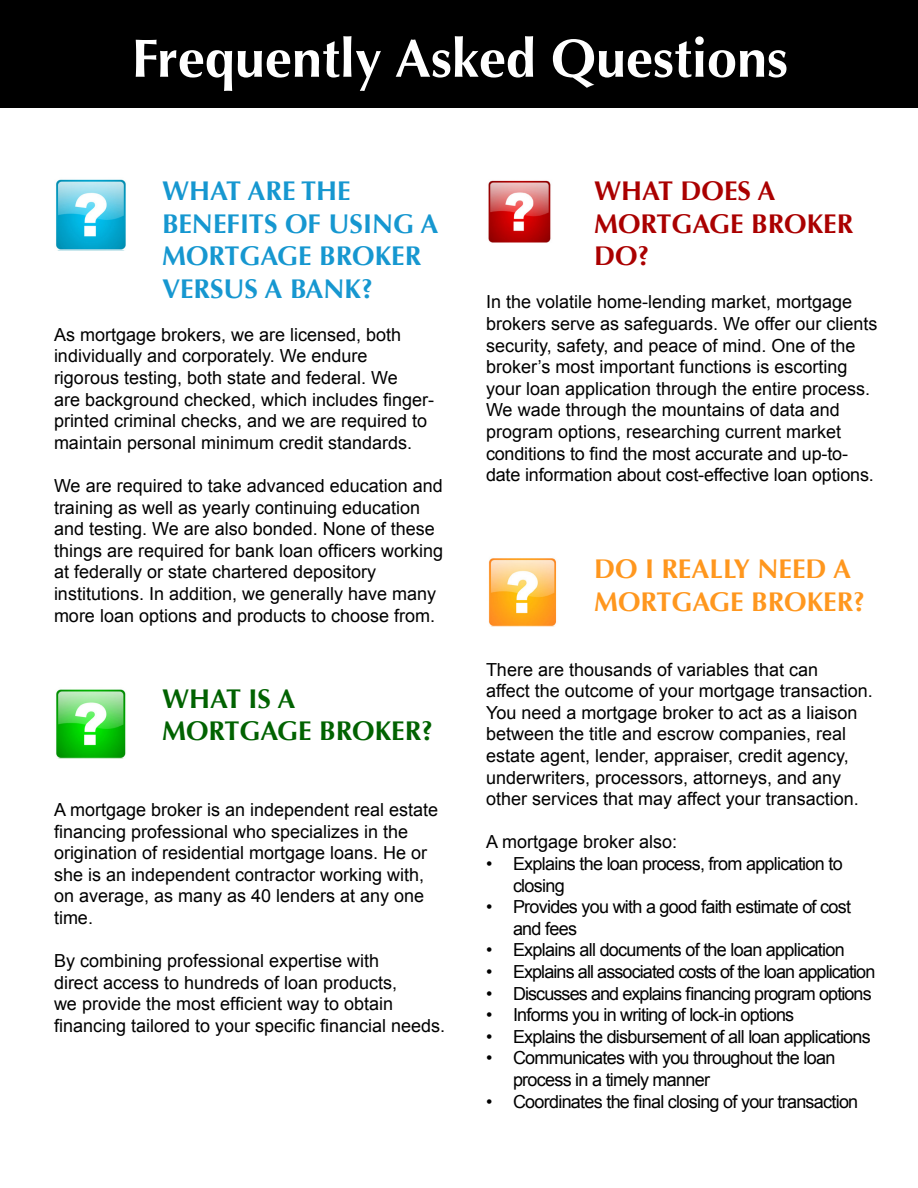
<style>
.page{position:relative;width:918px;height:1188px;background:#fff}
.page>*{position:absolute;margin:0;border:0;box-sizing:border-box;transform-origin:0 0}
.t1{font:700 54px "Optima";color:#fff}
.t2{font:700 27px/32.4px "Optima";color:#1697d0}
.t3{font:700 27px/32.4px "Optima";color:#ff971e}
.t4{font:700 27px/32.4px "Optima";color:#a00}
.t5{font:700 27px/32.4px "Optima";color:#016201}
.t6{font:18px/21.6px "Arial";color:#000}
.t7{font:18px/21.6px "Arial";letter-spacing:-.04em;color:#000}
.t8{font:18px "Arial";letter-spacing:-.05em;color:#000}
</style>
<div class="page">
<div style="left:0;top:0;width:918px;height:108px;background:#000"></div>
<img style="left:56px;top:179px;width:70px;height:71px">
<img style="left:56px;top:689px;width:70px;height:69px">
<img style="left:488px;top:558px;width:69px;height:69px">
<img style="left:488px;top:180px;width:63px;height:63px">
<p class="t1" style="left:132px;top:27px;width:658px">Frequently Asked Questions</p>
<p class="t2" style="left:162px;top:175px;width:278px">WHAT ARE THE<br>BENEFITS OF USING A<br>MORTGAGE BROKER<br>VERSUS A BANK?</p>
<p class="t6" style="left:54px;top:324px;width:382px">As mortgage brokers, we are licensed, both individually and corporately. We endure rigorous testing, both state and federal. We<br>are background checked, which includes finger&shy;printed criminal checks, and we are required to maintain personal minimum credit standards.</p>
<p class="t6" style="left:54px;top:475px;width:391px">We are required to take advanced education and training as well as yearly continuing education and testing. We are also bonded. None of these things are required for bank loan officers working at federally or state chartered depository institutions. In addition, we generally have many more loan options and products to choose from.</p>
<p class="t5" style="left:162px;top:683px;width:273px">WHAT IS A<br>MORTGAGE BROKER?</p>
<p class="t6" style="left:54px;top:799px;width:386px">A mortgage broker is an independent real estate financing professional who specializes in the origination of residential mortgage loans. He or she is an independent contractor working with, on average, as many as 40 lenders at any one time.</p>
<p class="t6" style="left:54px;top:950px;width:393px">By combining professional expertise with<br>direct access to hundreds of loan products,<br>we provide the most efficient way to obtain financing tailored to your specific financial needs.</p>
<p class="t4" style="left:594px;top:175px;width:261px">WHAT DOES A<br>MORTGAGE BROKER<br>DO?</p>
<p class="t6" style="left:486px;top:291px;width:393px">In the volatile home-lending market, mortgage brokers serve as safeguards. We offer our clients security, safety, and peace of mind. One of the broker’s most important functions is escorting your loan application through the entire process.<br>We wade through the mountains of data and program options, researching current market conditions to find the most accurate and up-to&shy;date information about cost-effective loan options.</p>
<p class="t3" style="left:594px;top:553px;width:273px">DO I REALLY NEED A<br>MORTGAGE BROKER?</p>
<p class="t6" style="left:486px;top:658px;width:388px">There are thousands of variables that can<br>affect the outcome of your mortgage transaction.<br>You need a mortgage broker to act as a liaison between the title and escrow companies, real estate agent, lender, appraiser, credit agency, underwriters, processors, attorneys, and any other services that may affect your transaction.</p>
<p class="t6" style="left:486px;top:831px;width:193px">A mortgage broker also:</p>
<p class="t7" style="left:513px;top:853px;width:331px;text-indent:-27px">• Explains the loan process, from application to closing</p>
<p class="t7" style="left:513px;top:896px;width:340px;text-indent:-27px">• Provides you with a good faith estimate of cost and fees</p>
<p class="t7" style="left:486px;top:939px;width:360px">• Explains all documents of the loan application</p>
<p class="t8" style="left:486px;top:962px;width:391px">• Explains all associated costs of the loan application</p>
<p class="t8" style="left:486px;top:983px;width:387px">• Discusses and explains financing program options</p>
<p class="t7" style="left:486px;top:1004px;width:310px">• Informs you in writing of lock-in options</p>
<p class="t7" style="left:486px;top:1026px;width:386px">• Explains the disbursement of all loan applications</p>
<p class="t7" style="left:513px;top:1047px;width:324px;text-indent:-27px">• Communicates with you throughout the loan process in a timely manner</p>
<p class="t7" style="left:486px;top:1090px;width:374px">• Coordinates the final closing of your transaction</p>
</div>
